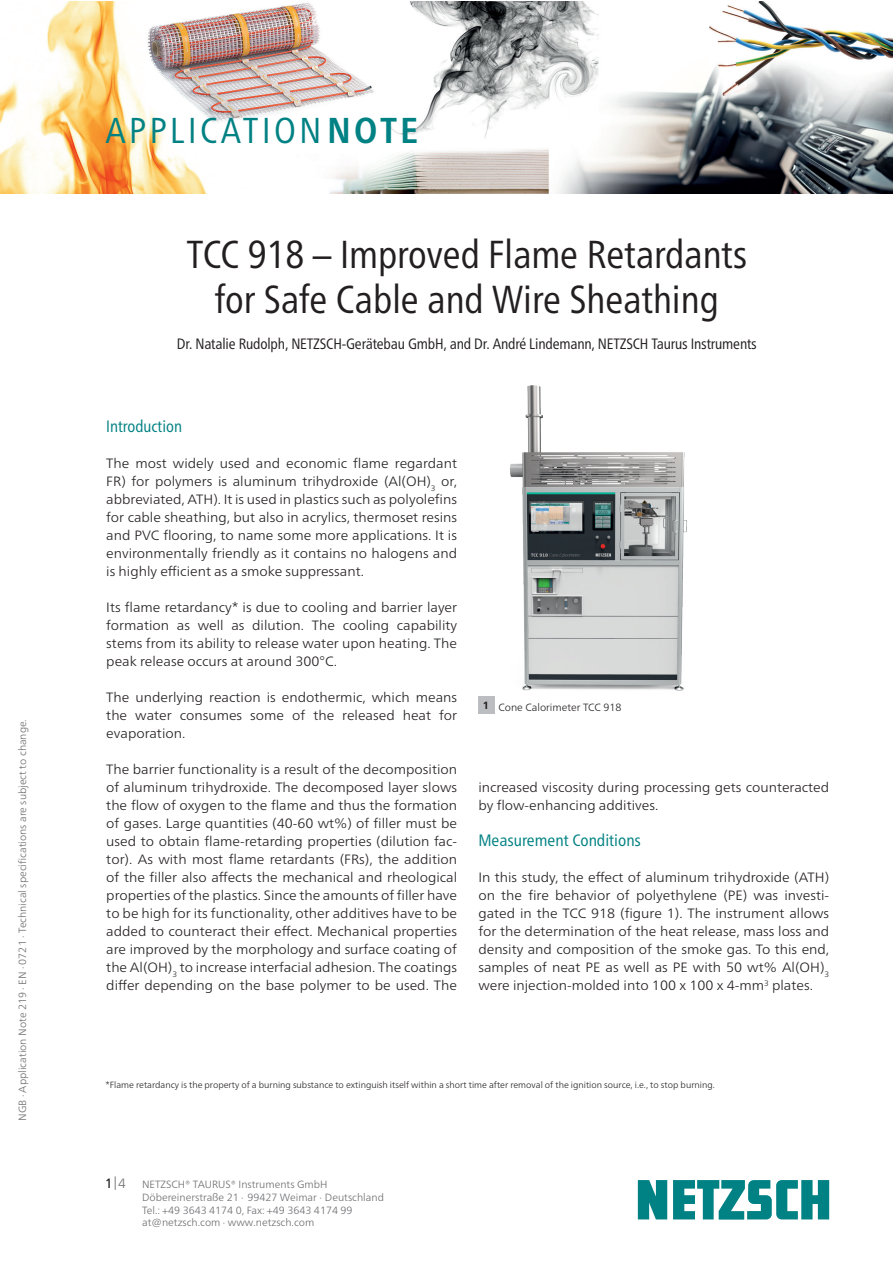
<style>
.page{position:relative;width:893px;height:1263px;background:#fff}
.page>*{position:absolute;margin:0;border:0;box-sizing:border-box;transform-origin:0 0}
.t1{font:condensed 39px/45px "Frutiger Neue LTW1 G";color:#231f20;text-align:center}
.t2{font:condensed 36px "Frutiger Neue LTW1 G";letter-spacing:.095em;color:#008183}
.t3{font:condensed 16.5px "Frutiger Neue LTW1 G";color:#008183;scale:1.04 1}
.t4{font:condensed 16.5px "Frutiger Neue LTW1 G";color:#008183}
.t5{font:condensed 15px "Frutiger Neue LTW1 G";letter-spacing:-.01em;color:#231f20}
.t6{font:300 13.5px/18px "Frutiger Neue LTW1 G";color:#231f20;text-align:justify;scale:1.04 1}
.t7{font:300 13.5px "Frutiger Neue LTW1 G";color:#6c6d70}
.t8{font:300 10.5px/12.8px "Frutiger Neue LTW1 G";color:#6c6d70}
.t9{font:300 10.5px "Frutiger Neue LTW1 G";color:#231f20}
.t10{font:300 9px "Frutiger Neue LTW1 G";color:#231f20}
.s1{font-weight:700}
.s2{font-weight:400;color:#231f20}
</style>
<div class="page">
<svg style="left:638px;top:1180px;width:191px;height:39px"></svg>
<img style="left:510px;top:385px;width:177px;height:306px">
<img style="left:0;top:1px;width:893px;height:193px">
<div style="left:478px;top:697px;width:16px;height:17px;background:#bcbdc0"></div>
<p class="t8" style="left:16px;top:1121px;width:403px;rotate:-90deg">NGB · Application Note 219 · EN · 0721 · Technical specifications are subject to change.</p>
<h2 class="t2" style="left:105px;top:103px;width:314px">APPLICATION<span class="s1">NOTE</span></h2>
<h1 class="t1" style="left:186px;top:229px;width:562px">TCC 918 – Improved Flame Retardants for Safe Cable and Wire Sheathing</h1>
<p class="t5" style="left:177px;top:333px;width:581px">Dr. Natalie Rudolph, NETZSCH-Gerätebau GmbH, and Dr. André Lindemann, NETZSCH Taurus Instruments</p>
<p class="t4" style="left:106px;top:414px;width:77px">Introduction</p>
<p class="t6" style="left:106px;top:454px;width:339px">The most widely used and economic flame regardant FR) for polymers is aluminum trihydroxide (Al(OH)<sub>3</sub> or, abbreviated, ATH). It is used in plastics such as polyolefins for cable sheathing, but also in acrylics, thermoset resins and PVC flooring, to name some more applications. It is environmentally friendly as it contains no halogens and is highly efficient as a smoke suppressant.</p>
<p class="t6" style="left:106px;top:598px;width:339px">Its flame retardancy* is due to cooling and barrier layer formation as well as dilution. The cooling capability stems from its ability to release water upon heating. The peak release occurs at around 300°C.</p>
<p class="t6" style="left:106px;top:688px;width:339px">The underlying reaction is endothermic, which means the water consumes some of the released heat for evaporation.</p>
<p class="t6" style="left:106px;top:760px;width:339px">The barrier functionality is a result of the decomposition of aluminum trihydroxide. The decomposed layer slows the flow of oxygen to the flame and thus the formation of gases. Large quantities (40-60 wt%) of filler must be used to obtain flame-retarding properties (dilution fac&shy;tor). As with most flame retardants (FRs), the addition of the filler also affects the mechanical and rheological properties of the plastics. Since the amounts of filler have to be high for its functionality, other additives have to be added to counteract their effect. Mechanical properties are improved by the morphology and surface coating of the Al(OH)<sub>3</sub> to increase interfacial adhesion. The coatings differ depending on the base polymer to be used. The</p>
<p class="t9" style="left:483px;top:701px;width:140px"><sup>1</sup> Cone Calorimeter TCC 918</p>
<p class="t6" style="left:478px;top:778px;width:339px">increased viscosity during processing gets counteracted by flow-enhancing additives.</p>
<p class="t3" style="left:478px;top:828px;width:158px">Measurement Conditions</p>
<p class="t6" style="left:478px;top:868px;width:339px">In this study, the effect of aluminum trihydroxide (ATH) on the fire behavior of polyethylene (PE) was investi&shy;gated in the TCC 918 (figure 1). The instrument allows for the determination of the heat release, mass loss and density and composition of the smoke gas. To this end, samples of neat PE as well as PE with 50 wt% Al(OH)<sub>3 </sub>were injection-molded into 100 x 100 x 4-mm<sup>3</sup> plates.</p>
<p class="t10" style="left:105px;top:1079px;width:611px">*Flame retardancy is the property of a burning substance to extinguish itself within a short time after removal of the ignition source, i.e., to stop burning.</p>
<p class="t7" style="left:105px;top:1175px;width:23px"><span class="s2">1</span>|4</p>
<p class="t8" style="left:142px;top:1178px;width:243px">NETZSCH® TAURUS® Instruments GmbH Döbereinerstraße 21 ∙ 99427 Weimar ∙ Deutschland Tel.: +49 3643 4174 0, Fax: +49 3643 4174 99 at@netzsch.com ∙ www.netzsch.com</p>
</div>
